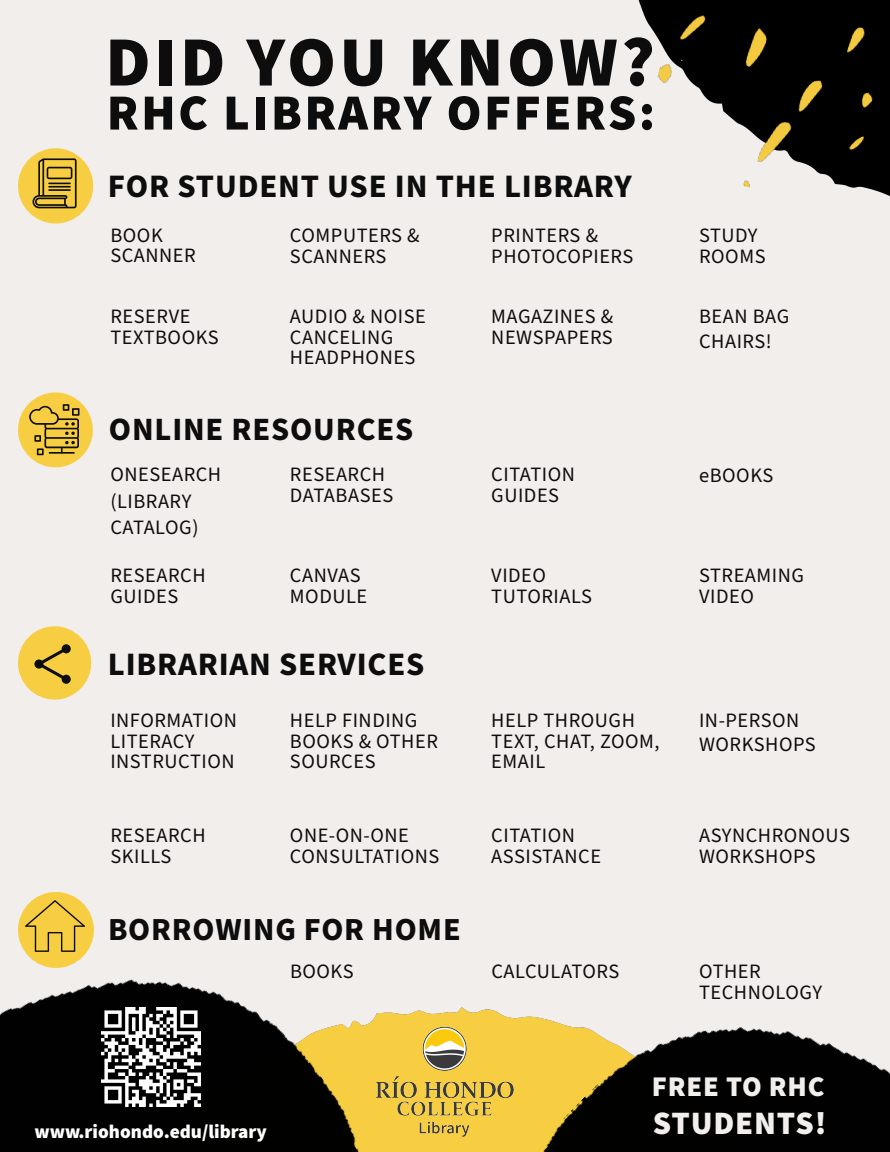
<style>
.page{position:relative;width:890px;height:1152px;background:#fff}
.page>*{position:absolute;margin:0;border:0;box-sizing:border-box;transform-origin:0 0}
.t1{font:900 70.8px "Source Sans Pro";letter-spacing:.05em;color:#0d0d0d}
.t2{font:900 50.8px "Source Sans Pro";letter-spacing:.05em;color:#0d0d0d}
.t3{font:700 32.8px "Source Sans Pro";letter-spacing:.025em;color:#0d0d0d}
.t4{font:900 32.8px "Source Sans Pro";letter-spacing:.025em;color:#f2eeeb}
.t5{font:700 32.4px "Source Sans Pro";letter-spacing:.025em;color:#0d0d0d}
.t6{font:700 32px "Source Sans Pro";letter-spacing:.025em;color:#0d0d0d}
.t7{font:900 28.4px "Source Sans Pro";letter-spacing:.025em;color:#f2eeeb}
.t8{font:20.4px/20.8px "Source Sans Pro";letter-spacing:.025em;color:#0d0d0d}
.t9{font:900 19.2px "Source Sans Pro";color:#fff}
</style>
<div class="page">
<div style="left:0;top:0;width:890px;height:1151px;background:#f2eeeb"></div>
<div style="left:18px;top:626px;width:73px;height:73px;background:#f7cd42;border-radius:50%"></div>
<svg style="left:34px;top:644px;width:37px;height:39px"></svg>
<img style="left:0;top:922px;width:403px;height:229px">
<img style="left:403px;top:1007px;width:487px;height:144px">
<img style="left:638px;top:0;width:252px;height:197px">
<div style="left:18px;top:148px;width:75px;height:75px;background:#f7cd42;border-radius:50%"></div>
<svg style="left:32px;top:158px;width:45px;height:50px"></svg>
<div style="left:18px;top:392px;width:75px;height:75px;background:#f7cd42;border-radius:50%"></div>
<svg style="left:37px;top:448px;width:7px;height:7px"></svg>
<svg style="left:29px;top:404px;width:50px;height:49px"></svg>
<div style="left:18px;top:891px;width:76px;height:76px;background:#f7cd42;border-radius:50%"></div>
<svg style="left:25px;top:899px;width:60px;height:52px"></svg>
<img style="left:361px;top:1018px;width:168px;height:127px">
<img style="left:101px;top:1007px;width:99px;height:99px">
<h1 class="t1" style="left:105px;top:13px;width:551px">DID YOU KNOW?</h1>
<h2 class="t2" style="left:107px;top:77px;width:550px">RHC LIBRARY OFFERS:</h2>
<h3 class="t3" style="left:108px;top:163px;width:525px">FOR STUDENT USE IN THE LIBRARY</h3>
<p class="t8" style="left:110px;top:225px;width:87px">BOOK<br>SCANNER</p>
<p class="t8" style="left:110px;top:306px;width:110px">RESERVE<br>TEXTBOOKS</p>
<p class="t8" style="left:290px;top:225px;width:131px">COMPUTERS &amp;<br>SCANNERS</p>
<p class="t8" style="left:699px;top:225px;width:68px">STUDY<br>ROOMS</p>
<p class="t8" style="left:491px;top:225px;width:144px">PRINTERS &amp;<br>PHOTOCOPIERS</p>
<p class="t8" style="left:290px;top:306px;width:137px">AUDIO &amp; NOISE<br>CANCELING<br>HEADPHONES</p>
<p class="t8" style="left:491px;top:306px;width:123px">MAGAZINES &amp;<br>NEWSPAPERS</p>
<p class="t8" style="left:699px;top:305px;width:92px;line-height:24.4px">BEAN BAG<br>CHAIRS!</p>
<h3 class="t5" style="left:109px;top:407px;width:306px">ONLINE RESOURCES</h3>
<p class="t8" style="left:110px;top:461px;width:112px;line-height:26.4px">ONESEARCH (LIBRARY<br>CATALOG)</p>
<p class="t8" style="left:290px;top:464px;width:105px">RESEARCH<br>DATABASES</p>
<p class="t8" style="left:491px;top:464px;width:85px">CITATION</p>
<p class="t8" style="left:699px;top:465px;width:76px">eBOOKS</p>
<p class="t8" style="left:491px;top:485px;width:69px">GUIDES</p>
<p class="t8" style="left:110px;top:565px;width:97px">RESEARCH<br>GUIDES</p>
<p class="t8" style="left:290px;top:565px;width:79px">CANVAS<br>MODULE</p>
<p class="t8" style="left:491px;top:565px;width:102px">VIDEO<br>TUTORIALS</p>
<p class="t8" style="left:699px;top:565px;width:106px">STREAMING<br>VIDEO</p>
<h3 class="t3" style="left:108px;top:641px;width:318px">LIBRARIAN SERVICES</h3>
<p class="t8" style="left:110px;top:710px;width:128px">INFORMATION<br>LITERACY<br>INSTRUCTION</p>
<p class="t8" style="left:290px;top:710px;width:149px">HELP FINDING<br>BOOKS &amp; OTHER<br>SOURCES</p>
<p class="t8" style="left:491px;top:710px;width:170px">HELP THROUGH<br>TEXT, CHAT, ZOOM,<br>EMAIL</p>
<p class="t8" style="left:699px;top:708px;width:118px;line-height:24.4px">IN-PERSON<br>WORKSHOPS</p>
<p class="t8" style="left:110px;top:825px;width:97px">RESEARCH<br>SKILLS</p>
<p class="t8" style="left:290px;top:825px;width:151px">ONE-ON-ONE<br>CONSULTATIONS</p>
<p class="t8" style="left:491px;top:825px;width:111px">CITATION<br>ASSISTANCE</p>
<p class="t8" style="left:699px;top:825px;width:152px">ASYNCHRONOUS<br>WORKSHOPS</p>
<h3 class="t6" style="left:108px;top:907px;width:354px">BORROWING FOR HOME</h3>
<p class="t8" style="left:290px;top:961px;width:65px">BOOKS</p>
<p class="t8" style="left:491px;top:961px;width:129px">CALCULATORS</p>
<p class="t9" style="left:34px;top:1117px;width:234px">www.riohondo.edu/library</p>
<p class="t8" style="left:699px;top:961px;width:125px">OTHER<br>TECHNOLOGY</p>
<h3 class="t7" style="left:652px;top:1066px;width:174px">FREE TO RHC</h3>
<h3 class="t4" style="left:653px;top:1099px;width:175px">STUDENTS!</h3>
</div>
